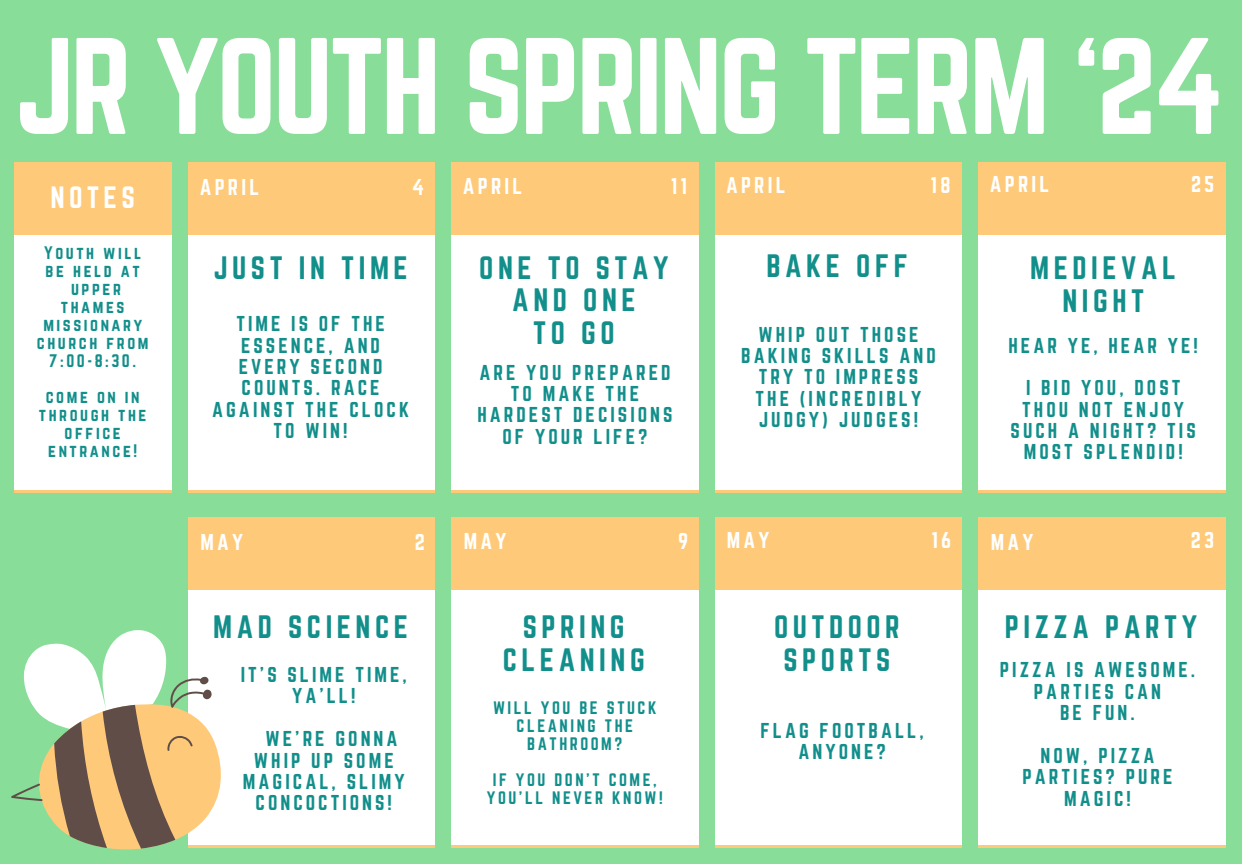
<style>
.page{position:relative;width:1242px;height:864px;background:#88dd98}
.page>*{position:absolute;margin:0;border:0;box-sizing:border-box;transform-origin:0 0}
.t1{font:120px "Norwester";letter-spacing:-.03em;color:#fff}
.t2{font:28.35px/32.7px "Norwester";letter-spacing:.16em;color:#128f8b;text-align:center}
.t3{font:27px "Norwester";letter-spacing:.16em;color:#fff}
.t4{font:20.1px "Norwester";letter-spacing:.16em;color:#fff}
.t5{font:18.9px/21.3px "Norwester";letter-spacing:.16em;color:#128f8b;text-align:center}
.t6{font:15.9px/18px "Norwester";letter-spacing:.16em;color:#128f8b;text-align:center}
</style>
<div class="page">
<div style="left:188px;top:468px;width:247px;height:24px;background:#fff"></div>
<div style="left:188px;top:163px;width:247px;height:94px;background:#fff"></div>
<div style="left:188px;top:257px;width:247px;height:211px;background:#fff"></div>
<hr style="left:188px;top:491px;width:247px;height:2px;background:#feca7a">
<div style="left:188px;top:162px;width:247px;height:73px;background:#feca7a"></div>
<div style="left:452px;top:468px;width:246px;height:24px;background:#fff"></div>
<div style="left:452px;top:163px;width:246px;height:94px;background:#fff"></div>
<div style="left:452px;top:257px;width:246px;height:211px;background:#fff"></div>
<hr style="left:452px;top:491px;width:246px;height:2px;background:#feca7a">
<div style="left:452px;top:162px;width:246px;height:73px;background:#feca7a"></div>
<div style="left:715px;top:468px;width:247px;height:24px;background:#fff"></div>
<div style="left:715px;top:163px;width:247px;height:94px;background:#fff"></div>
<div style="left:715px;top:257px;width:247px;height:211px;background:#fff"></div>
<hr style="left:715px;top:491px;width:247px;height:2px;background:#feca7a">
<div style="left:715px;top:162px;width:247px;height:73px;background:#feca7a"></div>
<div style="left:979px;top:468px;width:246px;height:24px;background:#fff"></div>
<div style="left:979px;top:163px;width:246px;height:94px;background:#fff"></div>
<div style="left:979px;top:257px;width:246px;height:211px;background:#fff"></div>
<hr style="left:979px;top:491px;width:246px;height:2px;background:#feca7a">
<div style="left:979px;top:162px;width:246px;height:73px;background:#feca7a"></div>
<div style="left:188px;top:823px;width:247px;height:24px;background:#fff"></div>
<div style="left:188px;top:518px;width:247px;height:94px;background:#fff"></div>
<div style="left:188px;top:612px;width:247px;height:211px;background:#fff"></div>
<hr style="left:188px;top:845px;width:247px;height:3px;background:#feca7a">
<div style="left:188px;top:517px;width:247px;height:72px;background:#feca7a"></div>
<div style="left:452px;top:823px;width:246px;height:24px;background:#fff"></div>
<div style="left:452px;top:518px;width:246px;height:94px;background:#fff"></div>
<div style="left:452px;top:612px;width:246px;height:211px;background:#fff"></div>
<hr style="left:452px;top:845px;width:246px;height:3px;background:#feca7a">
<div style="left:452px;top:517px;width:246px;height:72px;background:#feca7a"></div>
<div style="left:715px;top:823px;width:247px;height:24px;background:#fff"></div>
<div style="left:715px;top:518px;width:247px;height:94px;background:#fff"></div>
<div style="left:715px;top:612px;width:247px;height:211px;background:#fff"></div>
<hr style="left:715px;top:845px;width:247px;height:3px;background:#feca7a">
<div style="left:715px;top:517px;width:247px;height:72px;background:#feca7a"></div>
<div style="left:979px;top:823px;width:246px;height:24px;background:#fff"></div>
<div style="left:979px;top:518px;width:246px;height:94px;background:#fff"></div>
<div style="left:979px;top:612px;width:246px;height:211px;background:#fff"></div>
<hr style="left:979px;top:845px;width:246px;height:3px;background:#feca7a">
<div style="left:979px;top:517px;width:246px;height:72px;background:#feca7a"></div>
<div style="left:14px;top:468px;width:158px;height:24px;background:#fff"></div>
<div style="left:14px;top:163px;width:158px;height:94px;background:#fff"></div>
<div style="left:14px;top:257px;width:158px;height:211px;background:#fff"></div>
<hr style="left:14px;top:491px;width:158px;height:2px;background:#feca7a">
<div style="left:14px;top:162px;width:158px;height:73px;background:#feca7a"></div>
<svg style="left:11px;top:630px;width:210px;height:220px"></svg>
<h3 class="t1" style="left:14px;top:14px;width:1212px">JR YOUTH SPRING TERM ‘24</h3>
<p class="t3" style="left:51px;top:181px;width:86px">NOTES</p>
<h2 class="t6" style="left:44px;top:244px;width:99px;text-align:left">Youth will be held at</h2>
<h4 class="t6" style="left:37px;top:280px;width:113px">upper thames missionary church from<br>7:00-8:30.</h4>
<h4 class="t6" style="left:39px;top:388px;width:109px">come on in through the office entrance!</h4>
<h1 class="t4" style="left:200px;top:175px;width:61px">APRIL</h1>
<p class="t4" style="left:412px;top:175px;width:13px">4</p>
<h2 class="t4" style="left:463px;top:174px;width:61px">APRIL</h2>
<p class="t4" style="left:671px;top:174px;width:18px">11</p>
<p class="t4" style="left:726px;top:173px;width:61px">APRIL</p>
<p class="t4" style="left:931px;top:173px;width:21px">18</p>
<p class="t4" style="left:990px;top:172px;width:61px">APRIL</p>
<h3 class="t4" style="left:1191px;top:172px;width:25px">25</h3>
<h3 class="t2" style="left:214px;top:251px;width:196px">JUST IN TIME</h3>
<p class="t2" style="left:479px;top:251px;width:191px">ONE TO STAY<br>AND ONE<br>TO GO</p>
<h2 class="t2" style="left:766px;top:250px;width:143px">BAKE OFF</h2>
<h3 class="t2" style="left:1030px;top:251px;width:147px">MEDIEVAL<br>NIGHT</h3>
<p class="t5" style="left:212px;top:313px;width:198px">TIME IS OF THE<br>ESSENCE, AND<br>EVERY SECOND<br>COUNTS. RACE<br>AGAINST THE CLOCK<br>TO WIN!</p>
<h3 class="t5" style="left:741px;top:324px;width:196px">WHIP OUT THOSE<br>BAKING SKILLS AND<br>TRY TO IMPRESS<br>THE (INCREDIBLY<br>JUDGY) JUDGES!</h3>
<p class="t5" style="left:1009px;top:334px;width:191px">HEAR YE, HEAR YE!</p>
<p class="t5" style="left:477px;top:361px;width:197px">ARE YOU PREPARED<br>TO MAKE THE<br>HARDEST DECISIONS<br>OF YOUR LIFE?</p>
<h2 class="t5" style="left:1011px;top:377px;width:187px">I BID YOU, DOST<br>THOU NOT ENJOY<br>SUCH A NIGHT? TIS<br>MOST SPLENDID!</h2>
<p class="t4" style="left:201px;top:530px;width:44px">MAY</p>
<h2 class="t4" style="left:415px;top:530px;width:12px">2</h2>
<h3 class="t4" style="left:464px;top:529px;width:44px">MAY</h3>
<p class="t4" style="left:678px;top:529px;width:12px">9</p>
<h3 class="t4" style="left:727px;top:527px;width:44px">MAY</h3>
<p class="t4" style="left:931px;top:527px;width:21px">16</p>
<h2 class="t4" style="left:991px;top:530px;width:44px">MAY</h2>
<p class="t4" style="left:1191px;top:527px;width:25px">23</p>
<h3 class="t2" style="left:503px;top:610px;width:143px">SPRING<br>CLEANING</h3>
<h3 class="t2" style="left:213px;top:610px;width:196px">MAD SCIENCE</h3>
<p class="t2" style="left:774px;top:611px;width:127px">OUTDOOR</p>
<p class="t2" style="left:1005px;top:611px;width:194px">PIZZA PARTY</p>
<p class="t2" style="left:783px;top:643px;width:108px">SPORTS</p>
<h3 class="t5" style="left:1000px;top:659px;width:197px">PIZZA IS AWESOME.<br>PARTIES CAN<br>BE FUN.</h3>
<h3 class="t5" style="left:1022px;top:745px;width:152px">NOW, PIZZA<br>PARTIES? PURE<br>MAGIC!</h3>
<h3 class="t5" style="left:241px;top:664px;width:168px">IT’S SLIME TIME,<br>YA’LL!</h3>
<p class="t5" style="left:266px;top:728px;width:134px">WE’RE GONNA</p>
<p class="t5" style="left:254px;top:749px;width:141px">WHIP UP SOME</p>
<p class="t5" style="left:243px;top:771px;width:163px">MAGICAL, SLIMY</p>
<p class="t5" style="left:256px;top:792px;width:138px">CONCOCTIONS!</p>
<h3 class="t6" style="left:493px;top:699px;width:165px">WILL YOU BE STUCK<br>CLEANING THE<br>BATHROOM?</h3>
<p class="t6" style="left:487px;top:771px;width:177px">IF YOU DON’T COME,<br>YOU’LL NEVER KNOW!</p>
<h2 class="t5" style="left:760px;top:720px;width:165px">FLAG FOOTBALL,<br>ANYONE?</h2>
</div>
